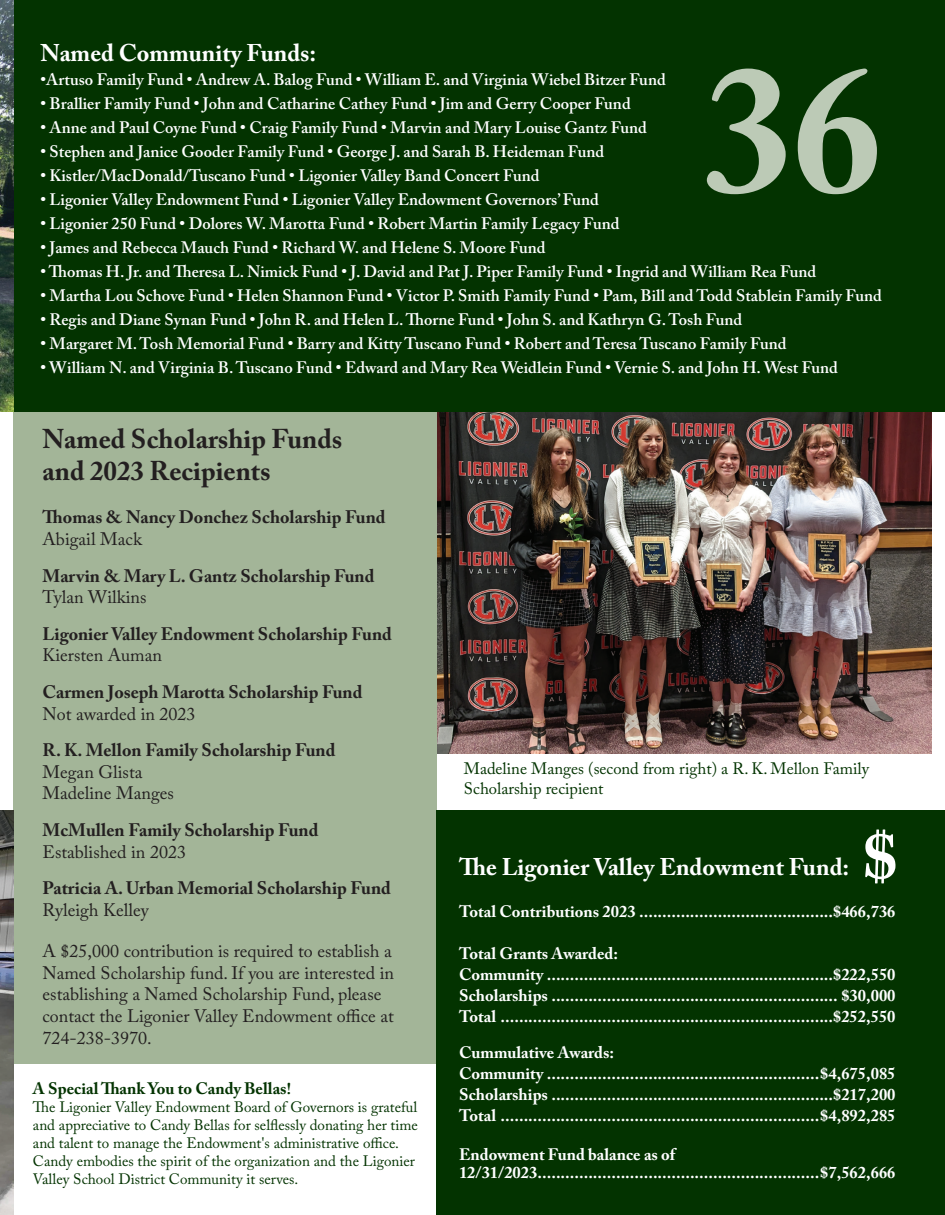
<style>
.page{position:relative;width:945px;height:1215px;background:#fff}
.page>*{position:absolute;margin:0;border:0;box-sizing:border-box;transform-origin:0 0}
.t1{font:700 180px "Adobe Caslon Pro";color:#bccab6}
.t2{font:700 72px "Adobe Caslon Pro";color:#fff}
.t3{font:700 27px/32.4px "Adobe Caslon Pro";color:#231f20}
.t4{font:700 24px "Adobe Caslon Pro";color:#fff}
.t5{font:18px/21.6px "Adobe Caslon Pro";color:#231f20}
.t6{font:700 18px "Adobe Caslon Pro";color:#231f20}
.t7{font:600 16.5px "Adobe Caslon Pro";color:#fff}
.t8{font:700 16.5px/21px "Adobe Caslon Pro";color:#fff}
.t9{font:16.5px/19.8px "Adobe Caslon Pro";color:#033300}
.t10{font:700 16.5px "Adobe Caslon Pro";color:#033300}
.t11{font:15px/18px "Adobe Caslon Pro";color:#033300}
</style>
<div class="page">
<img style="left:437px;top:412px;width:495px;height:341px">
<div style="left:14px;top:408px;width:423px;height:655px;background:#a3b598"></div>
<div style="left:14px;top:0;width:931px;height:412px;background:#033300"></div>
<div style="left:437px;top:810px;width:508px;height:405px;background:#033300"></div>
<img style="left:0;top:0;width:14px;height:412px">
<img style="left:0;top:810px;width:14px;height:405px">
<h3 class="t4" style="left:40px;top:39px;width:277px">Named Community Funds:</h3>
<p class="t7" style="left:40px;top:70px;width:627px">•Artuso Family Fund • Andrew A. Balog Fund • William E. and Virginia Wiebel Bitzer Fund</p>
<p class="t7" style="left:40px;top:94px;width:592px">• Brallier Family Fund • John and Catharine Cathey Fund • Jim and Gerry Cooper Fund</p>
<p class="t7" style="left:40px;top:118px;width:608px">• Anne and Paul Coyne Fund • Craig Family Fund • Marvin and Mary Louise Gantz Fund</p>
<p class="t7" style="left:40px;top:142px;width:565px">• Stephen and Janice Gooder Family Fund • George J. and Sarah B. Heideman Fund</p>
<p class="t7" style="left:40px;top:166px;width:501px">• Kistler/MacDonald/Tuscano Fund • Ligonier Valley Band Concert Fund</p>
<p class="t7" style="left:40px;top:190px;width:560px">• Ligonier Valley Endowment Fund • Ligonier Valley Endowment Governors’ Fund</p>
<p class="t7" style="left:40px;top:214px;width:581px">• Ligonier 250 Fund • Dolores W. Marotta Fund • Robert Martin Family Legacy Fund</p>
<p class="t7" style="left:40px;top:238px;width:507px">• James and Rebecca Mauch Fund • Richard W. and Helene S. Moore Fund</p>
<p class="t7" style="left:40px;top:262px;width:777px">• Thomas H. Jr. and Theresa L. Nimick Fund • J. David and Pat J. Piper Family Fund • Ingrid and William Rea Fund</p>
<p class="t7" style="left:40px;top:286px;width:843px">• Martha Lou Schove Fund • Helen Shannon Fund • Victor P. Smith Family Fund • Pam, Bill and Todd Stablein Family Fund</p>
<p class="t7" style="left:40px;top:310px;width:703px">• Regis and Diane Synan Fund • John R. and Helen L. Thorne Fund • John S. and Kathryn G. Tosh Fund</p>
<p class="t7" style="left:40px;top:334px;width:748px">• Margaret M. Tosh Memorial Fund • Barry and Kitty Tuscano Fund • Robert and Teresa Tuscano Family Fund</p>
<p class="t7" style="left:40px;top:358px;width:799px">• William N. and Virginia B. Tuscano Fund • Edward and Mary Rea Weidlein Fund • Vernie S. and John H. West Fund</p>
<h1 class="t1" style="left:703px;top:24px;width:181px">36</h1>
<h3 class="t3" style="left:43px;top:422px;width:301px">Named Scholarship Funds and 2023 Recipients</h3>
<p class="t6" style="left:43px;top:507px;width:344px">Thomas &amp; Nancy Donchez Scholarship Fund</p>
<p class="t5" style="left:43px;top:528px;width:101px">Abigail Mack</p>
<p class="t6" style="left:43px;top:565px;width:333px">Marvin &amp; Mary L. Gantz Scholarship Fund</p>
<p class="t5" style="left:43px;top:586px;width:105px">Tylan Wilkins</p>
<p class="t6" style="left:43px;top:623px;width:351px">Ligonier Valley Endowment Scholarship Fund</p>
<p class="t5" style="left:43px;top:644px;width:121px">Kiersten Auman</p>
<p class="t6" style="left:43px;top:681px;width:321px">Carmen Joseph Marotta Scholarship Fund</p>
<p class="t5" style="left:43px;top:703px;width:155px">Not awarded in 2023</p>
<p class="t6" style="left:43px;top:739px;width:294px">R. K. Mellon Family Scholarship Fund</p>
<p class="t5" style="left:43px;top:761px;width:133px">Megan Glista<br>Madeline Manges</p>
<p class="t6" style="left:43px;top:819px;width:277px">McMullen Family Scholarship Fund</p>
<p class="t5" style="left:43px;top:841px;width:145px">Established in 2023</p>
<p class="t6" style="left:43px;top:877px;width:350px">Patricia A. Urban Memorial Scholarship Fund</p>
<p class="t5" style="left:43px;top:899px;width:108px">Ryleigh Kelley</p>
<p class="t5" style="left:43px;top:940px;width:353px">A $25,000 contribution is required to establish a Named Scholarship fund. If you are interested in establishing a Named Scholarship Fund, please contact the Ligonier Valley Endowment office at 724-238-3970.</p>
<p class="t10" style="left:33px;top:1078px;width:260px">A Special Thank You to Candy Bellas!</p>
<p class="t11" style="left:33px;top:1097px;width:386px">The Ligonier Valley Endowment Board of Governors is grateful and appreciative to Candy Bellas for selflessly donating her time and talent to manage the Endowment's administrative office.<br>Candy embodies the spirit of the organization and the Ligonier Valley School District Community it serves.</p>
<p class="t9" style="left:464px;top:758px;width:407px">Madeline Manges (second from right) a R. K. Mellon Family<br>Scholarship recipient</p>
<h2 class="t2" style="left:862px;top:814px;width:37px">$</h2>
<h3 class="t4" style="left:459px;top:853px;width:392px">The Ligonier Valley Endowment Fund:</h3>
<p class="t8" style="left:459px;top:901px;width:438px">Total Contributions 2023 ..........................................$466,736</p>
<p class="t8" style="left:459px;top:943px;width:438px">Total Grants Awarded:<br>Community ..............................................................$222,550<br>Scholarships .............................................................. $30,000<br>Total ........................................................................$252,550</p>
<p class="t8" style="left:459px;top:1042px;width:438px">Cummulative Awards:<br>Community ...........................................................$4,675,085<br>Scholarships .............................................................$217,200<br>Total .....................................................................$4,892,285</p>
<p class="t8" style="left:459px;top:1146px;width:438px;line-height:18px">Endowment Fund balance as of<br>12/31/2023.............................................................$7,562,666</p>
</div>
